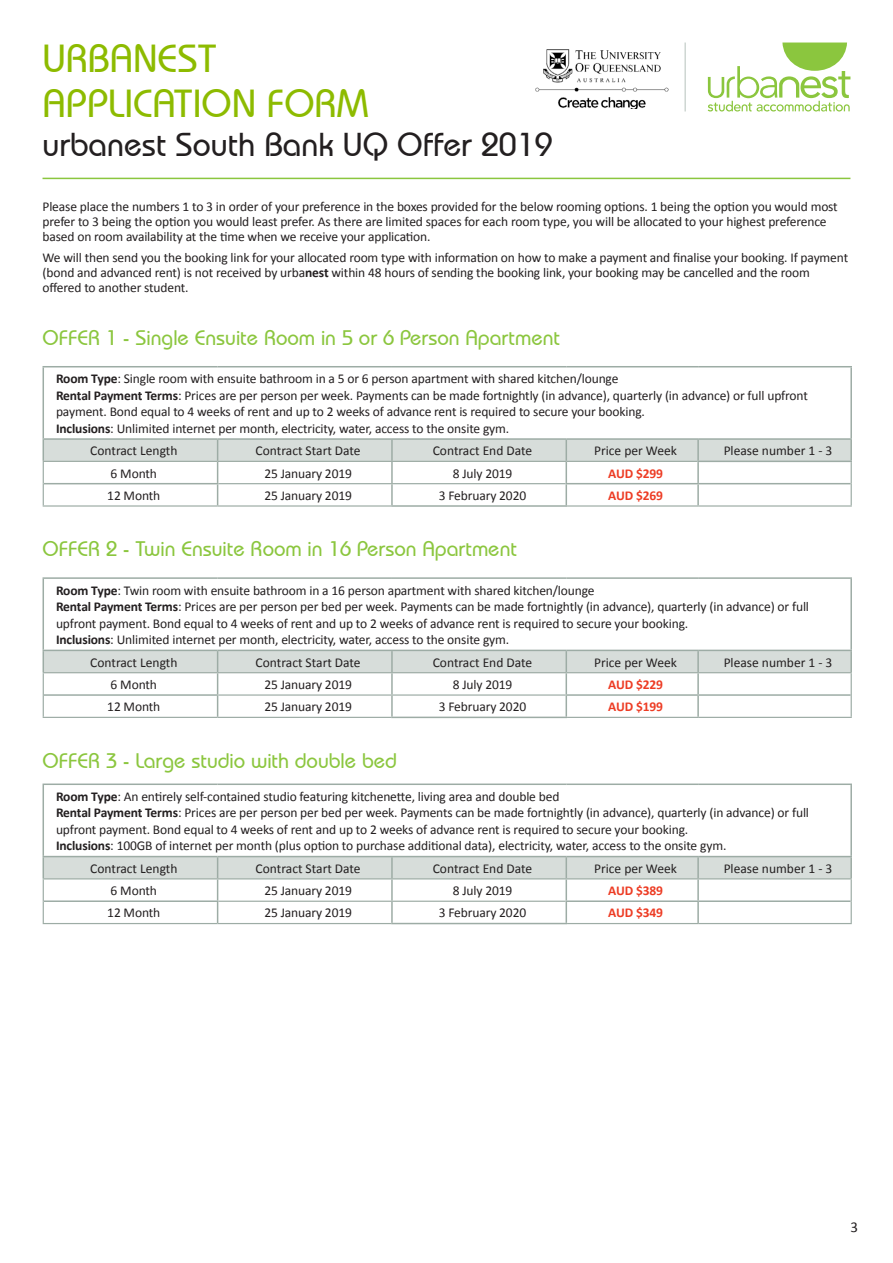
<style>
.page{position:relative;width:893px;height:1263px;background:#fff}
.page>*{position:absolute;margin:0;border:0;box-sizing:border-box;transform-origin:0 0}
.t1{font:500 39px/45.2px "Bauhaus IT Cby BT";color:#8dbb00}
.t2{font:500 33px "Bauhaus IT Cby BT";color:#231f20}
.t3{font:500 21px "Bauhaus IT Cby BT";color:#8bc63e}
.t4{font:15px "Calibri";color:#231f20}
.t5{font:13.5px/16.5px "Calibri";letter-spacing:-.01em;color:#231f20}
.t6{font:700 13.5px "Calibri";letter-spacing:-.01em;color:#ed3c24}
.s1{font-weight:700}
</style>
<div class="page">
<svg style="left:708px;top:43px;width:142px;height:68px"></svg>
<hr style="left:43px;top:178px;width:807px;height:1px;background:#8bc63e">
<img style="left:535px;top:49px;width:134px;height:59px">
<hr style="left:685px;top:43px;width:1px;height:68px;background:#bec9c4">
<hr style="left:43px;top:366px;width:175px;height:1px;background:#9daca5">
<hr style="left:43px;top:367px;width:1px;height:71px;background:#9daca5">
<hr style="left:218px;top:366px;width:174px;height:1px;background:#9daca5">
<hr style="left:392px;top:366px;width:174px;height:1px;background:#9daca5">
<hr style="left:566px;top:366px;width:132px;height:1px;background:#9daca5">
<hr style="left:698px;top:366px;width:154px;height:1px;background:#9daca5">
<hr style="left:850px;top:367px;width:2px;height:71px;background:#9daca5">
<hr style="left:43px;top:438px;width:175px;height:2px;background:#9daca5">
<hr style="left:218px;top:438px;width:174px;height:2px;background:#9daca5">
<hr style="left:392px;top:438px;width:174px;height:2px;background:#9daca5">
<hr style="left:566px;top:438px;width:132px;height:2px;background:#9daca5">
<hr style="left:698px;top:438px;width:154px;height:2px;background:#9daca5">
<hr style="left:391px;top:505px;width:176px;height:2px;background:#9daca5">
<svg style="left:43px;top:439px;width:809px;height:66px"></svg>
<hr style="left:43px;top:505px;width:175px;height:2px;background:#9daca5">
<hr style="left:218px;top:505px;width:173px;height:2px;background:#9daca5">
<hr style="left:567px;top:505px;width:131px;height:2px;background:#9daca5">
<hr style="left:698px;top:505px;width:154px;height:2px;background:#9daca5">
<hr style="left:43px;top:577px;width:175px;height:2px;background:#9daca5">
<hr style="left:43px;top:579px;width:1px;height:71px;background:#9daca5">
<hr style="left:218px;top:577px;width:174px;height:2px;background:#9daca5">
<hr style="left:392px;top:577px;width:174px;height:2px;background:#9daca5">
<hr style="left:566px;top:577px;width:132px;height:2px;background:#9daca5">
<hr style="left:698px;top:577px;width:154px;height:2px;background:#9daca5">
<hr style="left:850px;top:579px;width:2px;height:71px;background:#9daca5">
<hr style="left:391px;top:717px;width:176px;height:1px;background:#9daca5">
<svg style="left:43px;top:650px;width:809px;height:67px"></svg>
<hr style="left:43px;top:717px;width:175px;height:1px;background:#9daca5">
<hr style="left:218px;top:717px;width:173px;height:1px;background:#9daca5">
<hr style="left:567px;top:717px;width:131px;height:1px;background:#9daca5">
<hr style="left:698px;top:717px;width:154px;height:1px;background:#9daca5">
<hr style="left:43px;top:783px;width:175px;height:2px;background:#9daca5">
<hr style="left:43px;top:785px;width:1px;height:71px;background:#9daca5">
<hr style="left:218px;top:783px;width:174px;height:2px;background:#9daca5">
<hr style="left:392px;top:783px;width:174px;height:2px;background:#9daca5">
<hr style="left:566px;top:783px;width:132px;height:2px;background:#9daca5">
<hr style="left:698px;top:783px;width:154px;height:2px;background:#9daca5">
<hr style="left:850px;top:785px;width:2px;height:71px;background:#9daca5">
<hr style="left:391px;top:923px;width:176px;height:1px;background:#9daca5">
<svg style="left:43px;top:856px;width:809px;height:67px"></svg>
<hr style="left:43px;top:923px;width:175px;height:1px;background:#9daca5">
<hr style="left:218px;top:923px;width:173px;height:1px;background:#9daca5">
<hr style="left:567px;top:923px;width:131px;height:1px;background:#9daca5">
<hr style="left:698px;top:923px;width:154px;height:1px;background:#9daca5">
<h1 class="t1" style="left:43px;top:35px;width:328px">URBANEST<br>APPLICATION FORM</h1>
<h2 class="t2" style="left:43px;top:124px;width:512px">urbanest South Bank UQ Offer 2019</h2>
<p class="t5" style="left:43px;top:199px;width:797px;line-height:15px">Please place the numbers 1 to 3 in order of your preference in the boxes provided for the below rooming options. 1 being the option you would most prefer to 3 being the option you would least prefer. As there are limited spaces for each room type, you will be allocated to your highest preference based on room availability at the time when we receive your application.</p>
<p class="t5" style="left:43px;top:250px;width:807px;line-height:15px">We will then send you the booking link for your allocated room type with information on how to make a payment and finalise your booking. If payment (bond and advanced rent) is not received by urba<span class="s1">nest</span> within 48 hours of sending the booking link, your booking may be cancelled and the room offered to another student.</p>
<p class="t3" style="left:43px;top:324px;width:519px">OFFER 1 - Single Ensuite Room in 5 or 6 Person Apartment</p>
<p class="t5" style="left:56px;top:370px;width:564px"><span class="s1">Room Type</span>: Single room with ensuite bathroom in a 5 or 6 person apartment with shared kitchen/lounge</p>
<p class="t5" style="left:56px;top:387px;width:753px"><span class="s1">Rental Payment Terms</span>: Prices are per person per week. Payments can be made fortnightly (in advance), quarterly (in advance) or full upfront payment. Bond equal to 4 weeks of rent and up to 2 weeks of advance rent is required to secure your booking.<br><span class="s1">Inclusions</span>: Unlimited internet per month, electricity, water, access to the onsite gym.</p>
<p class="t5" style="left:90px;top:443px;width:89px">Contract Length</p>
<p class="t5" style="left:256px;top:443px;width:107px">Contract Start Date</p>
<p class="t5" style="left:433px;top:443px;width:101px">Contract End Date</p>
<p class="t5" style="left:594px;top:443px;width:84px">Price per Week</p>
<p class="t5" style="left:724px;top:443px;width:110px">Please number 1 - 3</p>
<p class="t5" style="left:111px;top:465px;width:48px">6 Month</p>
<p class="t5" style="left:264px;top:465px;width:89px">25 January 2019</p>
<p class="t5" style="left:453px;top:465px;width:61px">8 July 2019</p>
<p class="t6" style="left:608px;top:464px;width:56px">AUD $299</p>
<p class="t5" style="left:107px;top:487px;width:55px">12 Month</p>
<p class="t5" style="left:264px;top:487px;width:89px">25 January 2019</p>
<p class="t5" style="left:439px;top:487px;width:89px">3 February 2020</p>
<p class="t6" style="left:608px;top:487px;width:56px">AUD $269</p>
<p class="t3" style="left:43px;top:536px;width:476px">OFFER 2 - Twin Ensuite Room in 16 Person Apartment</p>
<p class="t5" style="left:56px;top:582px;width:540px"><span class="s1">Room Type</span>: Twin room with ensuite bathroom in a 16 person apartment with shared kitchen/lounge</p>
<p class="t5" style="left:56px;top:598px;width:754px"><span class="s1">Rental Payment Terms</span>: Prices are per person per bed per week. Payments can be made fortnightly (in advance), quarterly (in advance) or full upfront payment. Bond equal to 4 weeks of rent and up to 2 weeks of advance rent is required to secure your booking.<br><span class="s1">Inclusions</span>: Unlimited internet per month, electricity, water, access to the onsite gym.</p>
<p class="t5" style="left:90px;top:654px;width:89px">Contract Length</p>
<p class="t5" style="left:256px;top:654px;width:107px">Contract Start Date</p>
<p class="t5" style="left:433px;top:654px;width:101px">Contract End Date</p>
<p class="t5" style="left:594px;top:654px;width:84px">Price per Week</p>
<p class="t5" style="left:724px;top:654px;width:110px">Please number 1 - 3</p>
<p class="t5" style="left:111px;top:676px;width:48px">6 Month</p>
<p class="t5" style="left:264px;top:676px;width:89px">25 January 2019</p>
<p class="t5" style="left:453px;top:676px;width:61px">8 July 2019</p>
<p class="t6" style="left:608px;top:676px;width:56px">AUD $229</p>
<p class="t5" style="left:107px;top:698px;width:55px">12 Month</p>
<p class="t5" style="left:264px;top:698px;width:89px">25 January 2019</p>
<p class="t5" style="left:439px;top:698px;width:89px">3 February 2020</p>
<p class="t6" style="left:608px;top:698px;width:56px">AUD $199</p>
<p class="t3" style="left:43px;top:747px;width:356px">OFFER 3 - Large studio with double bed</p>
<p class="t5" style="left:56px;top:788px;width:505px"><span class="s1">Room Type</span>: An entirely self-contained studio featuring kitchenette, living area and double bed</p>
<p class="t5" style="left:56px;top:804px;width:754px"><span class="s1">Rental Payment Terms</span>: Prices are per person per bed per week. Payments can be made fortnightly (in advance), quarterly (in advance) or full upfront payment. Bond equal to 4 weeks of rent and up to 2 weeks of advance rent is required to secure your booking.<br><span class="s1">Inclusions</span>: 100GB of internet per month (plus option to purchase additional data), electricity, water, access to the onsite gym.</p>
<p class="t5" style="left:90px;top:860px;width:89px">Contract Length</p>
<p class="t5" style="left:256px;top:860px;width:107px">Contract Start Date</p>
<p class="t5" style="left:433px;top:860px;width:101px">Contract End Date</p>
<p class="t5" style="left:594px;top:860px;width:84px">Price per Week</p>
<p class="t5" style="left:724px;top:860px;width:110px">Please number 1 - 3</p>
<p class="t5" style="left:111px;top:882px;width:48px">6 Month</p>
<p class="t5" style="left:264px;top:882px;width:89px">25 January 2019</p>
<p class="t5" style="left:453px;top:882px;width:61px">8 July 2019</p>
<p class="t6" style="left:608px;top:882px;width:56px">AUD $389</p>
<p class="t5" style="left:107px;top:905px;width:55px">12 Month</p>
<p class="t5" style="left:264px;top:905px;width:89px">25 January 2019</p>
<p class="t5" style="left:439px;top:905px;width:89px">3 February 2020</p>
<p class="t6" style="left:608px;top:904px;width:56px">AUD $349</p>
<p class="t4" style="left:850px;top:1217px;width:9px">3</p>
</div>
